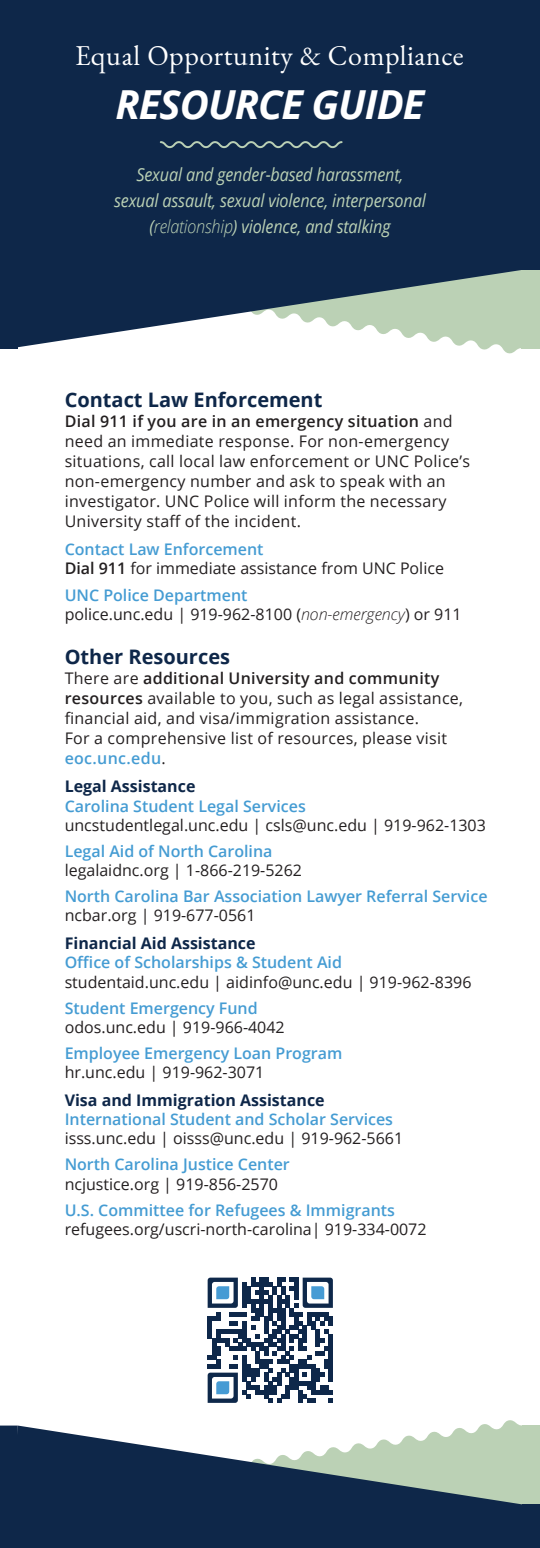
<style>
.page{position:relative;width:540px;height:1548px;background:#fff}
.page>*{position:absolute;margin:0;border:0;box-sizing:border-box;transform-origin:0 0}
.t1{font:italic 700 40px "Open Sans";letter-spacing:-.025em;color:#fff}
.t2{font:28px "EB Garamond";letter-spacing:.02em;color:#fff}
.t3{font:700 20px "Open Sans";color:#0e2749}
.t4{font:italic 18px/26px "Open Sans";letter-spacing:-.01em;color:#bbd1b5;text-align:center;scale:.9 1}
.t5{font:16px/19.2px "Open Sans";color:#231f20}
.t6{font:16px/20px "Open Sans";letter-spacing:.02em;color:#231f20}
.t7{font:600 16px "Open Sans";color:#459cd3}
.t8{font:700 16px "Open Sans";color:#0e2749}
.s1{font-weight:300}
.s2{font-weight:600}
.s3{font-weight:600;color:#459cd3}
.s4{font-weight:300;font-style:italic}
</style>
<div class="page">
<svg style="left:208px;top:1278px;width:125px;height:125px"></svg>
<svg style="left:17px;top:0;width:505px;height:348px;background:#253c59"></svg>
<svg style="left:159px;top:140px;width:185px;height:9px;background:#3a5264"></svg>
<svg style="left:21px;top:1426px;width:501px;height:122px;background:#4f6376"></svg>
<div style="left:522px;top:1425px;width:18px;height:123px;background:#bbd1b5"></div>
<div style="left:522px;top:1504px;width:18px;height:44px;background:#0e2749"></div>
<div style="left:0;top:0;width:17px;height:348px;background:#0e2749"></div>
<div style="left:0;top:1426px;width:21px;height:122px;background:#0e2749"></div>
<div style="left:522px;top:78px;width:18px;height:270px;background:#bbd1b5"></div>
<div style="left:522px;top:0;width:18px;height:270px;background:#0e2749"></div>
<h2 class="t2" style="left:75px;top:37px;width:390px">Equal Opportunity &amp; Compliance</h2>
<h1 class="t1" style="left:116px;top:76px;width:310px">RESOURCE GUIDE</h1>
<p class="t4" style="left:114px;top:161px;width:348px">Sexual and gender-based harassment, sexual assault, sexual violence, interpersonal (<span class="s1">relationship</span>) violence, and stalking</p>
<p class="t3" style="left:65px;top:385px;width:259px">Contact Law Enforcement</p>
<p class="t6" style="left:65px;top:411px;width:407px"><span class="s2">Dial 911 if you are in an emergency situation</span> and need an immediate response. For non-emergency situations, call local law enforcement or UNC Police’s non-emergency number and ask to speak with an investigator. UNC Police will inform the necessary University staff of the incident.</p>
<p class="t5" style="left:65px;top:539px;width:381px"><span class="s3">Contact Law Enforcement<br></span><span class="s2">Dial 911</span> for immediate assistance from UNC Police</p>
<p class="t5" style="left:65px;top:585px;width:399px"><span class="s3">UNC Police Department<br></span>police.unc.edu | 919-962-8100 (<span class="s4">non-emergency</span>) or 911</p>
<p class="t3" style="left:65px;top:643px;width:167px">Other Resources</p>
<p class="t6" style="left:65px;top:668px;width:400px">There are <span class="s2">additional University and community resources</span> available to you, such as legal assistance, financial aid, and visa/immigration assistance.<br>For a comprehensive list of resources, please visit <span class="s3">eoc.unc.edu</span>.</p>
<p class="t8" style="left:65px;top:775px;width:132px">Legal Assistance</p>
<p class="t7" style="left:65px;top:795px;width:243px">Carolina Student Legal Services</p>
<p class="t5" style="left:65px;top:815px;width:423px">uncstudentlegal.unc.edu | csls@unc.edu | 919-962-1303</p>
<p class="t7" style="left:65px;top:840px;width:209px">Legal Aid of North Carolina</p>
<p class="t5" style="left:65px;top:860px;width:239px">legalaidnc.org | 1-866-219-5262</p>
<p class="t7" style="left:65px;top:885px;width:424px">North Carolina Bar Association Lawyer Referral Service</p>
<p class="t5" style="left:65px;top:905px;width:192px">ncbar.org | 919-677-0561</p>
<p class="t8" style="left:65px;top:932px;width:192px">Financial Aid Assistance</p>
<p class="t7" style="left:65px;top:952px;width:279px">Office of Scholarships &amp; Student Aid</p>
<p class="t5" style="left:65px;top:972px;width:408px">studentaid.unc.edu | aidinfo@unc.edu | 919-962-8396</p>
<p class="t7" style="left:65px;top:997px;width:195px">Student Emergency Fund</p>
<p class="t5" style="left:65px;top:1017px;width:222px">odos.unc.edu | 919-966-4042</p>
<p class="t7" style="left:65px;top:1042px;width:279px">Employee Emergency Loan Program</p>
<p class="t5" style="left:65px;top:1062px;width:201px">hr.unc.edu | 919-962-3071</p>
<p class="t8" style="left:65px;top:1089px;width:262px">Visa and Immigration Assistance</p>
<p class="t7" style="left:65px;top:1108px;width:330px">International Student and Scholar Services</p>
<p class="t5" style="left:65px;top:1129px;width:340px">isss.unc.edu | oisss@unc.edu | 919-962-5661</p>
<p class="t7" style="left:65px;top:1154px;width:227px">North Carolina Justice Center</p>
<p class="t5" style="left:65px;top:1174px;width:215px">ncjustice.org | 919-856-2570</p>
<p class="t7" style="left:65px;top:1199px;width:332px">U.S. Committee for Refugees &amp; Immigrants</p>
<p class="t5" style="left:65px;top:1219px;width:363px">refugees.org/uscri-north-carolina| 919-334-0072</p>
</div>
